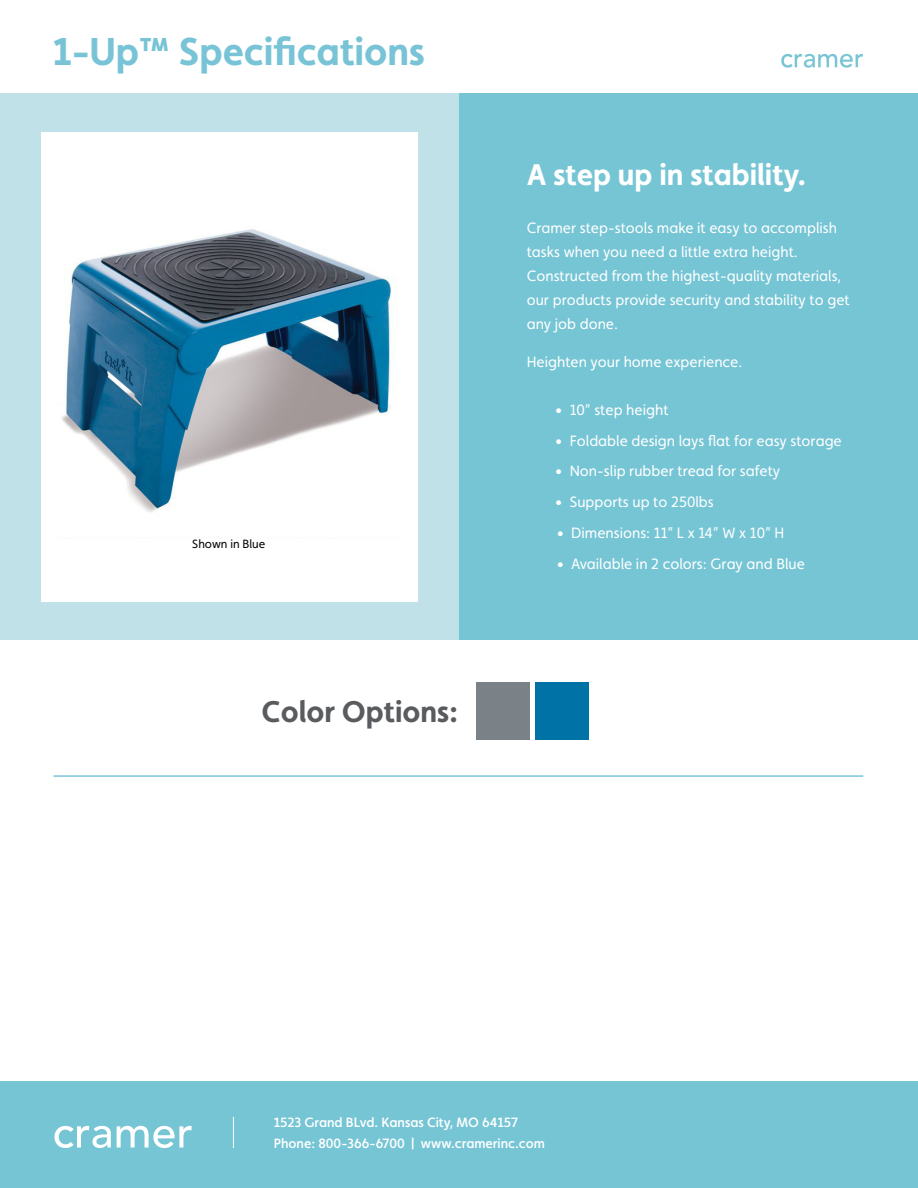
<style>
.page{position:relative;width:918px;height:1188px;background:#fff}
.page>*{position:absolute;margin:0;border:0;box-sizing:border-box;transform-origin:0 0}
.t1{font:700 39px "Faricy New";color:#78c4d6}
.t2{font:700 30px "Faricy New";color:#fff}
.t3{font:700 30px "Faricy New";color:#595c5e}
.t4{font:15px/24px "Faricy New";color:#fff}
.t5{font:500 13.5px/21px "Faricy New";color:#fff}
.t6{font:12px "Faricy New";color:#000}
</style>
<div class="page">
<div style="left:0;top:93px;width:459px;height:546px;background:#c1e1e8"></div>
<div style="left:41px;top:132px;width:377px;height:470px;background:#fff"></div>
<div style="left:459px;top:93px;width:459px;height:546px;background:#76c5d5"></div>
<img style="left:61px;top:229px;width:335px;height:283px">
<div style="left:0;top:1081px;width:918px;height:107px;background:#76c5d5"></div>
<svg style="left:54px;top:1126px;width:138px;height:22px"></svg>
<hr style="left:233px;top:1117px;width:1px;height:31px;background:#fff">
<img style="left:781px;top:53px;width:82px;height:15px">
<div style="left:477px;top:682px;width:53px;height:58px;background:#7a8187"></div>
<div style="left:535px;top:682px;width:53px;height:58px;background:#0072a6"></div>
<hr style="left:54px;top:775px;width:809px;height:2px;background:#78c4d6">
<h1 class="t1" style="left:52px;top:28px;width:374px">1-Up™ Specifications</h1>
<p class="t6" style="left:192px;top:537px;width:75px">Shown in Blue</p>
<h2 class="t3" style="left:262px;top:693px;width:198px">Color Options:</h2>
<h2 class="t2" style="left:527px;top:157px;width:281px">A step up in stability.</h2>
<p class="t4" style="left:527px;top:216px;width:325px">Cramer step-stools make it easy to accomplish tasks when you need a little extra height.<br>Constructed from the highest-quality materials, our products provide security and stability to get any job done.</p>
<p class="t4" style="left:527px;top:350px;width:217px">Heighten your home experience.</p>
<p class="t4" style="left:555px;top:398px;width:115px">• 10” step height</p>
<p class="t4" style="left:555px;top:428px;width:288px">• Foldable design lays flat for easy storage</p>
<p class="t4" style="left:555px;top:459px;width:226px">• Non-slip rubber tread for safety</p>
<p class="t4" style="left:555px;top:490px;width:160px">• Supports up to 250lbs</p>
<p class="t4" style="left:557px;top:521px;width:229px">• Dimensions: 11” L x 14” W x 10” H</p>
<p class="t4" style="left:557px;top:551px;width:250px">• Available in 2 colors: Gray and Blue</p>
<p class="t5" style="left:274px;top:1112px;width:273px">1523 Grand BLvd. Kansas City, MO 64157<br>Phone: 800-366-6700 | www.cramerinc.com</p>
</div>
